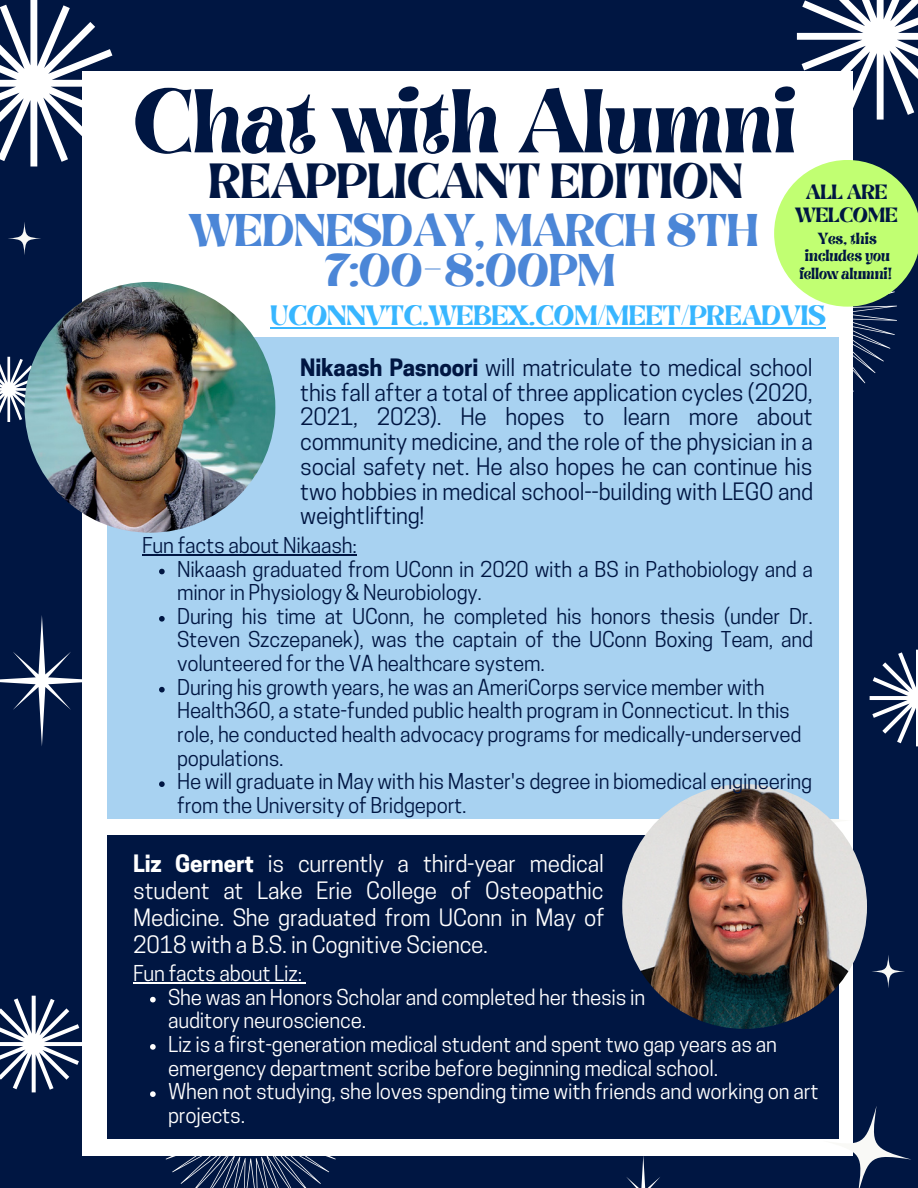
<style>
.page{position:relative;width:918px;height:1188px;background:#001642}
.page>*{position:absolute;margin:0;border:0;box-sizing:border-box;transform-origin:0 0}
.t1{font:72.75px "Brasika Display";color:#001642}
.t2{font:39.75px "Brasika Display";color:#001642}
.t3{font:36.9px/40.5px "Brasika Display";color:#4b86d7;text-align:center}
.t4{font:22.5px/24.8px "Cooper Hewitt";letter-spacing:-.01em;color:#001642;text-align:justify}
.t5{font:22.5px/27px "Cooper Hewitt";letter-spacing:-.01em;color:#fff;text-align:justify}
.t6{font:22.5px "Brasika Display";color:#38b6ff}
.t7{font:20.55px/23.7px "Cooper Hewitt";letter-spacing:-.01em;color:#001642}
.t8{font:20.55px/23.7px "Cooper Hewitt";letter-spacing:-.01em;color:#fff}
.t9{font:16.65px/23.1px "Brasika Display";color:#001642;text-align:center}
.t10{font:13.05px/17.5px "Brasika Display";color:#001642;text-align:center}
.s1{font-weight:700}
</style>
<div class="page">
<svg style="left:797px;top:0;width:121px;height:120px"></svg>
<svg style="left:0;top:0;width:117px;height:166px"></svg>
<svg style="left:0;top:615px;width:82px;height:131px"></svg>
<div style="left:82px;top:72px;width:770px;height:1083px;background:#fff"></div>
<svg style="left:8px;top:222px;width:33px;height:33px"></svg>
<svg style="left:0;top:996px;width:82px;height:96px"></svg>
<svg style="left:870px;top:650px;width:48px;height:96px"></svg>
<svg style="left:813px;top:1096px;width:98px;height:92px"></svg>
<svg style="left:0;top:357px;width:35px;height:65px"></svg>
<svg style="left:871px;top:955px;width:34px;height:33px"></svg>
<svg style="left:605px;top:1155px;width:77px;height:33px"></svg>
<div style="left:108px;top:835px;width:731px;height:304px;background:#001642"></div>
<div style="left:108px;top:337px;width:731px;height:482px;background:#a8d2f1"></div>
<img style="left:622px;top:784px;width:245px;height:245px;border-radius:50%">
<img style="left:25px;top:282px;width:250px;height:251px;border-radius:50%">
<svg style="left:159px;top:569px;width:6px;height:5px"></svg>
<svg style="left:159px;top:616px;width:6px;height:6px"></svg>
<svg style="left:159px;top:687px;width:6px;height:5px"></svg>
<svg style="left:159px;top:781px;width:6px;height:6px"></svg>
<hr style="left:142px;top:554px;width:215px;height:1px;background:#001642">
<svg style="left:150px;top:997px;width:6px;height:5px"></svg>
<svg style="left:150px;top:1044px;width:192px;height:144px"></svg>
<hr style="left:133px;top:982px;width:169px;height:1px;background:#fff">
<svg style="left:774px;top:160px;width:144px;height:245px"></svg>
<hr style="left:270px;top:327px;width:555px;height:2px;background:#38b6ff">
<h1 class="t1" style="left:133px;top:65px;width:665px">Chat with Alumni</h1>
<h2 class="t2" style="left:209px;top:150px;width:536px">REAPPLICANT EDITION</h2>
<p class="t9" style="left:796px;top:181px;width:104px">ALL ARE<br>WELCOME</p>
<p class="t10" style="left:799px;top:230px;width:94px">Yes, this includes you fellow alumni!</p>
<h3 class="t3" style="left:190px;top:212px;width:570px">WEDNESDAY, MARCH 8TH<br>7:00-8:00PM</h3>
<p class="t6" style="left:270px;top:298px;width:557px">UCONNVTC.WEBEX.COM/MEET/PREADVIS</p>
<p class="t4" style="left:300px;top:358px;width:514px"><span class="s1">Nikaash Pasnoori</span> will matriculate to medical school this fall after a total of three application cycles (2020, 2021, 2023). He hopes to learn more about community medicine, and the role of the physician in a social safety net. He also hopes he can continue his two hobbies in medical school--building with LEGO and weightlifting!</p>
<p class="t7" style="left:142px;top:536px;width:216px">Fun facts about Nikaash:</p>
<p class="t7" style="left:177px;top:560px;width:638px">Nikaash graduated from UConn in 2020 with a BS in Pathobiology and a minor in Physiology &amp; Neurobiology.<br>During his time at UConn, he completed his honors thesis (under Dr.<br>Steven Szczepanek), was the captain of the UConn Boxing Team, and volunteered for the VA healthcare system.<br>During his growth years, he was an AmeriCorps service member with Health360, a state-funded public health program in Connecticut. In this role, he conducted health advocacy programs for medically-underserved populations.<br>He will graduate in May with his Master's degree in biomedical engineering from the University of Bridgeport.</p>
<p class="t5" style="left:133px;top:853px;width:473px"><span class="s1">Liz Gernert</span> is currently a third-year medical student at Lake Erie College of Osteopathic Medicine. She graduated from UConn in May of 2018 with a B.S. in Cognitive Science.</p>
<p class="t8" style="left:133px;top:964px;width:170px">Fun facts about Liz:</p>
<p class="t8" style="left:168px;top:988px;width:652px">She was an Honors Scholar and completed her thesis in<br>auditory neuroscience.<br>Liz is a first-generation medical student and spent two gap years as an emergency department scribe before beginning medical school.<br>When not studying, she loves spending time with friends and working on art projects.</p>
</div>
